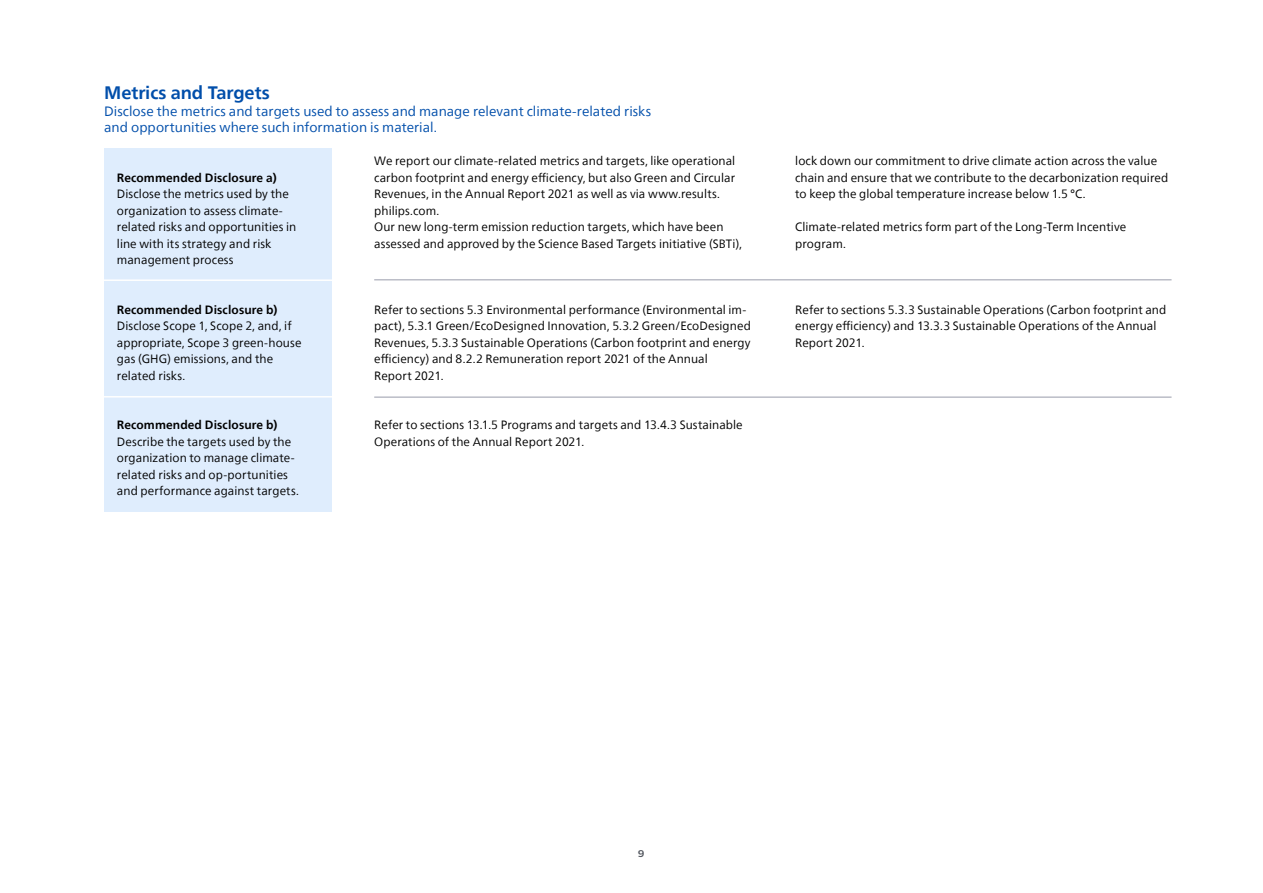
<style>
.page{position:relative;width:1263px;height:893px;background:#fff}
.page>*{position:absolute;margin:0;border:0;box-sizing:border-box;transform-origin:0 0}
.t1{font:700 18px "Neue Frutiger World";letter-spacing:-.005em;color:#004eaa}
.t2{font:13.5px/16.5px "Neue Frutiger World";color:#004eaa}
.t3{font:12px/16.5px "Neue Frutiger World";letter-spacing:.005em;color:#000}
.t4{font:700 12px "Neue Frutiger World";letter-spacing:.01em;color:#000}
.t5{font:700 9.75px "Centrale Sans";color:#545860}
</style>
<div class="page">
<hr style="left:374px;top:279px;width:797px;height:2px;background:#bbbdc7">
<hr style="left:374px;top:396px;width:797px;height:2px;background:#bbbdc7">
<div style="left:104px;top:148px;width:228px;height:364px;background:#dfedfd"></div>
<hr style="left:96px;top:279px;width:262px;height:2px;background:#fff">
<hr style="left:96px;top:396px;width:262px;height:2px;background:#fff">
<h1 class="t1" style="left:104px;top:77px;width:167px">Metrics and Targets</h1>
<p class="t2" style="left:104px;top:103px;width:549px">Disclose the metrics and targets used to assess and manage relevant climate-related risks and opportunities where such information is material.</p>
<p class="t4" style="left:117px;top:167px;width:161px">Recommended Disclosure a)</p>
<p class="t3" style="left:117px;top:186px;width:181px">Disclose the metrics used by the organization to assess climate&shy;related risks and opportunities in line with its strategy and risk management process</p>
<p class="t4" style="left:117px;top:299px;width:162px">Recommended Disclosure b)</p>
<p class="t3" style="left:117px;top:318px;width:186px">Disclose Scope 1, Scope 2, and, if appropriate, Scope 3 green-house gas (GHG) emissions, and the related risks.</p>
<p class="t3" style="left:374px;top:153px;width:369px">We report our climate-related metrics and targets, like operational carbon footprint and energy efficiency, but also Green and Circular Revenues, in the Annual Report 2021 as well as via www.results. philips.com.<br>Our new long-term emission reduction targets, which have been assessed and approved by the Science Based Targets initiative (SBTi),</p>
<p class="t3" style="left:795px;top:153px;width:375px">lock down our commitment to drive climate action across the value chain and ensure that we contribute to the decarbonization required to keep the global temperature increase below 1.5 °C.</p>
<p class="t3" style="left:795px;top:219px;width:332px">Climate-related metrics form part of the Long-Term Incentive program.</p>
<p class="t3" style="left:374px;top:301px;width:378px">Refer to sections 5.3 Environmental performance (Environmental im&shy;pact), 5.3.1 Green/EcoDesigned Innovation, 5.3.2 Green/EcoDesigned Revenues, 5.3.3 Sustainable Operations (Carbon footprint and energy efficiency) and 8.2.2 Remuneration report 2021 of the Annual<br>Report 2021.</p>
<p class="t3" style="left:795px;top:301px;width:373px">Refer to sections 5.3.3 Sustainable Operations (Carbon footprint and energy efficiency) and 13.3.3 Sustainable Operations of the Annual<br>Report 2021.</p>
<p class="t3" style="left:374px;top:417px;width:370px">Refer to sections 13.1.5 Programs and targets and 13.4.3 Sustainable<br>Operations of the Annual Report 2021.</p>
<p class="t4" style="left:117px;top:414px;width:162px">Recommended Disclosure b)</p>
<p class="t3" style="left:117px;top:433px;width:183px">Describe the targets used by the organization to manage climate&shy;related risks and op-portunities and performance against targets.</p>
<p class="t5" style="left:638px;top:848px;width:8px">9</p>
</div>
